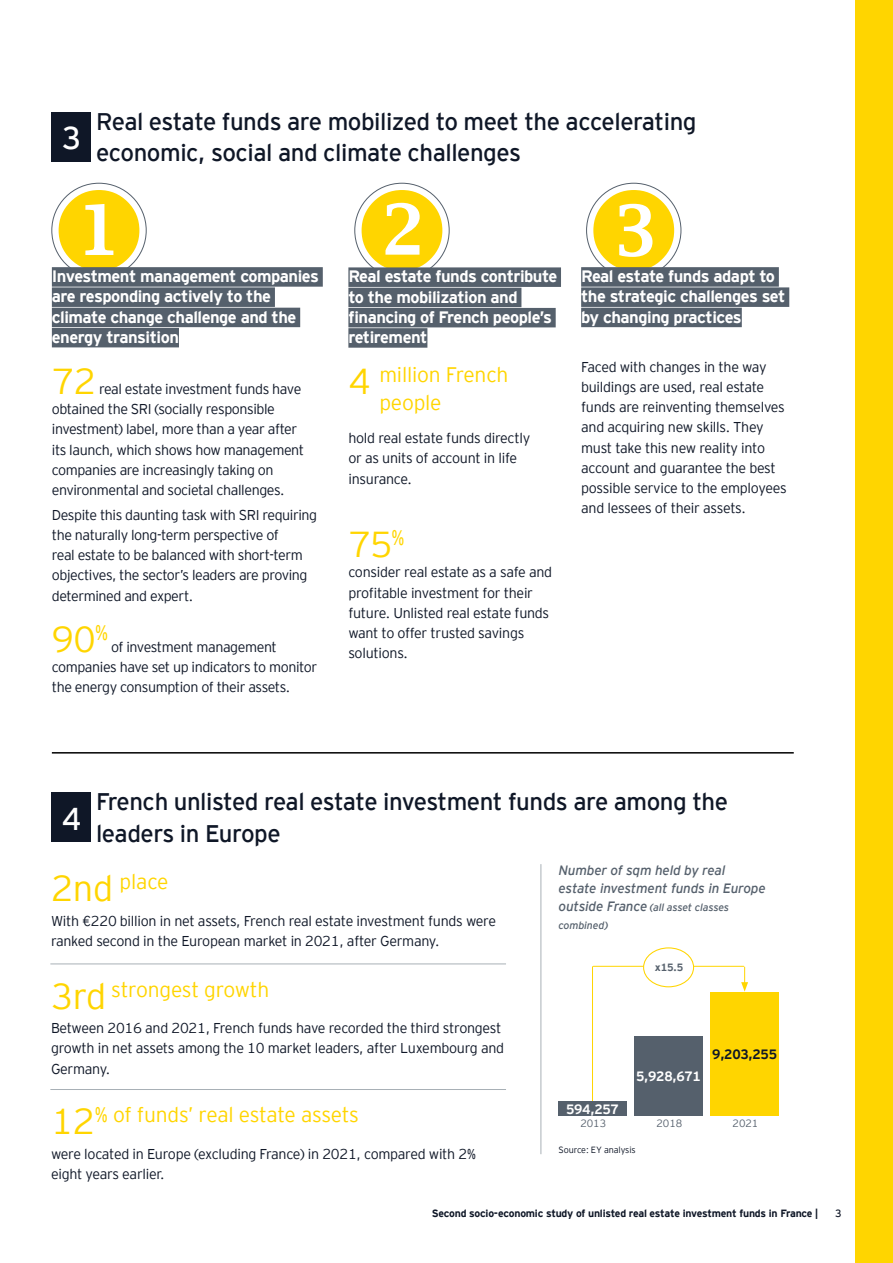
<style>
.page{position:relative;width:893px;height:1263px;background:#ffd500}
.page>*{position:absolute;margin:0;border:0;box-sizing:border-box;transform-origin:0 0}
.t1{font:300 36px "EY Interstate";color:#ffd500}
.t2{font:31.5px "EY Interstate";color:#fff}
.t3{font:24px/31.5px "EY Interstate";letter-spacing:-.02em;color:#0f1727}
.t4{font:300 21px/27.3px "EY Interstate";letter-spacing:-.01em;color:#ffd500}
.t5{font:700 16.5px/20.2px "EY Interstate";letter-spacing:-.03em;color:#fff}
.t6{font:300 14.25px/20.2px "EY Interstate";letter-spacing:-.03em;color:#0f1727}
.t7{font:italic 13.5px/18px "EY Interstate";letter-spacing:-.01em;color:#55606c}
.t8{font:700 13.5px "EY Interstate";letter-spacing:-.02em;color:#fff}
.t9{font:700 13.5px "EY Interstate";letter-spacing:-.02em;color:#0f1727}
.t10{font:700 10.5px "EY Interstate";letter-spacing:-.02em;color:#0f1727}
.t11{font:italic 10.5px/18px "EY Interstate";letter-spacing:-.01em;color:#55606c}
.t12{font:300 10.5px "EY Interstate";letter-spacing:-.01em;color:#55606c}
.t13{font:700 10.5px "EY Interstate";color:#55606c}
.t14{font:10.5px "EY Interstate";color:#0f1727}
.t15{font:300 9px "EY Interstate";letter-spacing:-.01em;color:#0f1727}
.s1{font-size:36px}
.s2{font-size:13.5px}
</style>
<div class="page">
<div style="left:0;top:0;width:855px;height:1263px;background:#fff"></div>
<div style="left:52px;top:112px;width:39px;height:49px;background:#0f1727"></div>
<div style="left:52px;top:792px;width:39px;height:50px;background:#0f1727"></div>
<hr style="left:52px;top:752px;width:742px;height:1px;background:#000">
<svg style="left:59px;top:190px;width:80px;height:77px"></svg>
<div style="left:52px;top:267px;width:271px;height:20px;background:#55606c"></div>
<div style="left:52px;top:287px;width:223px;height:20px;background:#55606c"></div>
<div style="left:52px;top:308px;width:248px;height:19px;background:#55606c"></div>
<div style="left:52px;top:328px;width:127px;height:19px;background:#55606c"></div>
<svg style="left:593px;top:190px;width:81px;height:77px"></svg>
<div style="left:581px;top:267px;width:198px;height:20px;background:#55606c"></div>
<div style="left:581px;top:287px;width:208px;height:20px;background:#55606c"></div>
<div style="left:581px;top:308px;width:161px;height:19px;background:#55606c"></div>
<svg style="left:362px;top:190px;width:80px;height:77px"></svg>
<div style="left:348px;top:267px;width:213px;height:20px;background:#55606c"></div>
<div style="left:348px;top:288px;width:173px;height:19px;background:#55606c"></div>
<div style="left:348px;top:308px;width:208px;height:19px;background:#55606c"></div>
<div style="left:348px;top:328px;width:79px;height:20px;background:#55606c"></div>
<hr style="left:50px;top:963px;width:456px;height:1px;background:#a8b0b6">
<hr style="left:50px;top:1089px;width:456px;height:1px;background:#a8b0b6">
<hr style="left:540px;top:864px;width:1px;height:290px;background:#a8b0b6">
<hr style="left:593px;top:966px;width:151px;height:1px;background:#ffd500">
<hr style="left:592px;top:967px;width:1px;height:135px;background:#ffd500">
<svg style="left:741px;top:967px;width:7px;height:25px"></svg>
<div style="left:644px;top:948px;width:50px;height:39px;background:#fff;border-radius:50%"></div>
<div style="left:643px;top:947px;width:51px;height:40px;border:1px solid #ffd500;border-radius:50%"></div>
<div style="left:558px;top:1101px;width:68px;height:14px;background:#55606c"></div>
<div style="left:635px;top:1036px;width:68px;height:79px;background:#55606c"></div>
<div style="left:711px;top:992px;width:68px;height:123px;background:#ffd500"></div>
<h2 class="t2" style="left:62px;top:116px;width:21px">3</h2>
<h3 class="t3" style="left:96px;top:104px;width:602px">Real estate funds are mobilized to meet the accelerating economic, social and climate challenges</h3>
<p class="t5" style="left:52px;top:265px;width:269px">Investment management companies are responding actively to the climate change challenge and the energy transition</p>
<h1 class="t1" style="left:52px;top:356px;width:46px">72</h1>
<p class="t6" style="left:52px;top:378px;width:254px;text-indent:47px">real estate investment funds have obtained the SRI (socially responsible investment) label, more than a year after its launch, which shows how management companies are increasingly taking on environmental and societal challenges.</p>
<p class="t6" style="left:52px;top:504px;width:267px">Despite this daunting task with SRI requiring the naturally long-term perspective of<br>real estate to be balanced with short-term objectives, the sector’s leaders are proving determined and expert.</p>
<h1 class="t1" style="left:52px;top:613px;width:58px">90<sup>%</sup></h1>
<p class="t6" style="left:52px;top:636px;width:267px;text-indent:59px">of investment management companies have set up indicators to monitor the energy consumption of their assets.</p>
<p class="t5" style="left:348px;top:265px;width:211px">Real estate funds contribute to the mobilization and financing of French people’s retirement</p>
<h3 class="t4" style="left:379px;top:360px;width:131px;text-indent:-31px"><span class="s1">4</span> million French people</h3>
<p class="t6" style="left:348px;top:427px;width:183px">hold real estate funds directly or as units of account in life insurance.</p>
<h1 class="t1" style="left:348px;top:519px;width:58px">75<sup>%</sup></h1>
<p class="t6" style="left:348px;top:561px;width:205px">consider real estate as a safe and profitable investment for their future. Unlisted real estate funds want to offer trusted savings solutions.</p>
<p class="t5" style="left:581px;top:265px;width:206px">Real estate funds adapt to the strategic challenges set by changing practices</p>
<p class="t6" style="left:581px;top:356px;width:207px">Faced with changes in the way buildings are used, real estate funds are reinventing themselves and acquiring new skills. They must take this new reality into account and guarantee the best possible service to the employees and lessees of their assets.</p>
<h2 class="t2" style="left:62px;top:796px;width:21px">4</h2>
<h3 class="t3" style="left:96px;top:784px;width:633px">French unlisted real estate investment funds are among the leaders in Europe</h3>
<h3 class="t4" style="left:51px;top:867px;width:119px"><span class="s1">2nd</span> place</h3>
<p class="t6" style="left:51px;top:910px;width:447px">With €220 billion in net assets, French real estate investment funds were ranked second in the European market in 2021, after Germany.</p>
<h3 class="t4" style="left:51px;top:974px;width:220px"><span class="s1">3rd</span> strongest growth</h3>
<p class="t6" style="left:51px;top:1017px;width:455px">Between 2016 and 2021, French funds have recorded the third strongest growth in net assets among the 10 market leaders, after Luxembourg and<br>Germany.</p>
<h3 class="t4" style="left:51px;top:1100px;width:310px"><span class="s1">12</span>% of funds’ real estate assets</h3>
<p class="t6" style="left:51px;top:1143px;width:426px">were located in Europe (excluding France) in 2021, compared with 2% eight years earlier.</p>
<p class="t7" style="left:558px;top:860px;width:209px">Number of sqm held by real estate investment funds in Europe</p>
<p class="t11" style="left:558px;top:897px;width:172px"><span class="s2">outside France</span> (all asset classes combined)</p>
<p class="t13" style="left:655px;top:960px;width:30px">x15.5</p>
<p class="t8" style="left:566px;top:1099px;width:54px">594,257</p>
<p class="t12" style="left:580px;top:1116px;width:27px">2013</p>
<p class="t8" style="left:636px;top:1066px;width:66px">5,928,671</p>
<p class="t12" style="left:657px;top:1116px;width:27px">2018</p>
<p class="t15" style="left:558px;top:1143px;width:79px">Source: EY analysis</p>
<p class="t9" style="left:712px;top:1044px;width:66px">9,203,255</p>
<p class="t12" style="left:733px;top:1116px;width:27px">2021</p>
<p class="t10" style="left:432px;top:1206px;width:388px">Second socio-economic study of unlisted real estate investment funds in France |</p>
<p class="t14" style="left:835px;top:1206px;width:8px">3</p>
</div>
